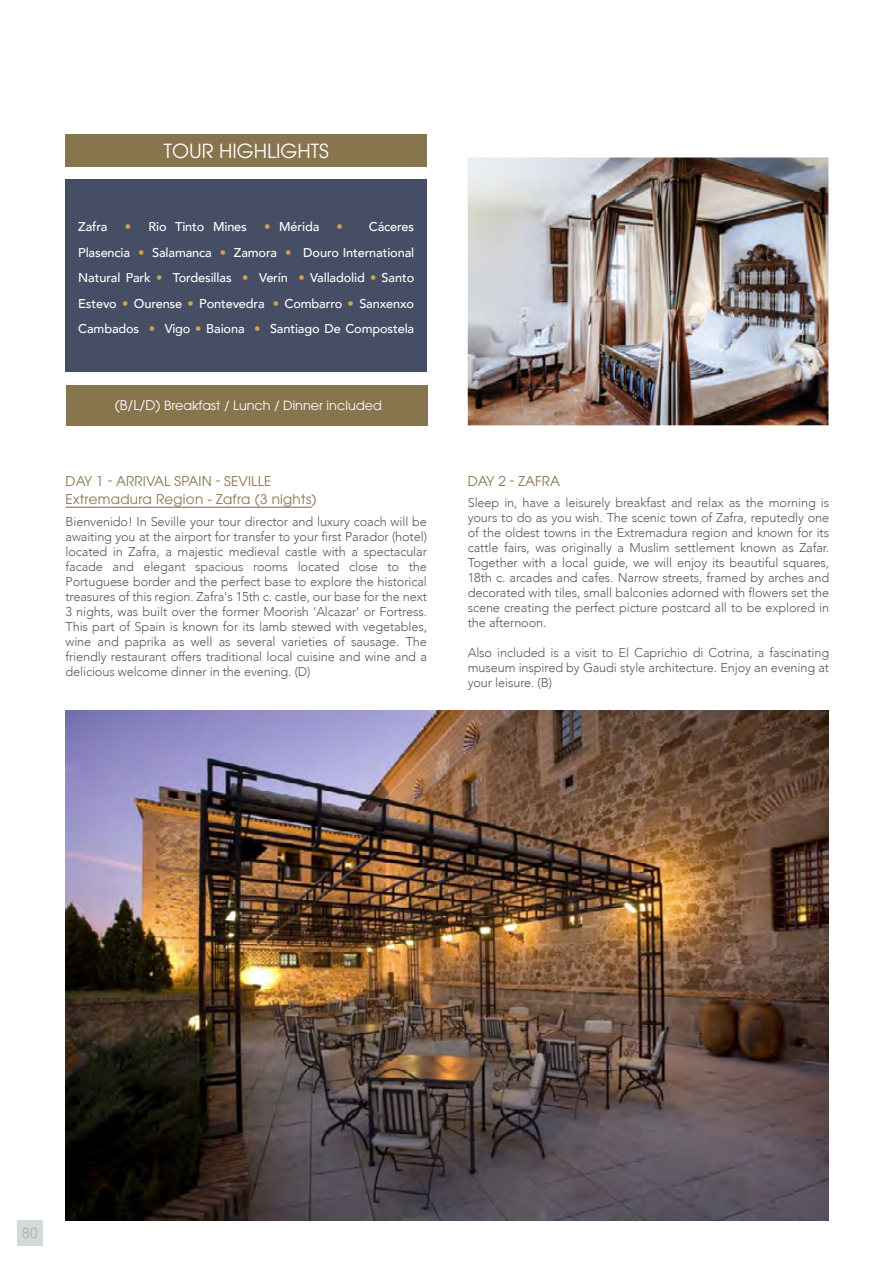
<style>
.page{position:relative;width:893px;height:1263px;background:#fff}
.page>*{position:absolute;margin:0;border:0;box-sizing:border-box;transform-origin:0 0}
.t1{font:19.5px "ITC Avant Garde Pro";color:#fff}
.t2{font:14.4px "Avenir";color:#b9ad95}
.t3{font:13.5px/18.6px "ITC Avant Garde Pro";letter-spacing:.01em;color:#87754e}
.t4{font:300 12.75px/15px "Avenir";letter-spacing:-.01em;color:#58595b;text-align:justify}
.t5{font:500 12.75px/25.5px "Avenir";letter-spacing:-.01em;color:#fff;text-align:justify}
.t6{font:12.75px "ITC Avant Garde Pro";color:#fff}
.s1{color:#d7a050}
.s2{font-size:13.5px}
</style>
<div class="page">
<img style="left:468px;top:157px;width:360px;height:268px">
<div style="left:17px;top:1220px;width:26px;height:26px;background:#d3dade"></div>
<hr style="left:66px;top:507px;width:245px;height:1px;background:#87754e">
<img style="left:66px;top:710px;width:762px;height:510px">
<div style="left:66px;top:180px;width:361px;height:192px;background:#464e66"></div>
<div style="left:66px;top:385px;width:361px;height:40px;background:#87754e"></div>
<div style="left:66px;top:134px;width:361px;height:33px;background:#87754e"></div>
<h1 class="t1" style="left:164px;top:138px;width:167px">TOUR HIGHLIGHTS</h1>
<p class="t5" style="left:78px;top:213px;width:31px">Zafra</p>
<p class="t5" style="left:125px;top:213px;width:124px"><span class="s1">•</span> Rio Tinto Mines</p>
<p class="t5" style="left:264px;top:213px;width:57px"><span class="s1">•</span> Mérida</p>
<p class="t5" style="left:78px;top:213px;width:337px;text-indent:258px"><span class="s1">•</span> Cáceres Plasencia <span class="s1">•</span> Salamanca <span class="s1">•</span> Zamora <span class="s1">•</span> Douro International Natural Park <span class="s1">•</span> Tordesillas <span class="s1">•</span> Verín <span class="s1">•</span> Valladolid <span class="s1">•</span> Santo Estevo <span class="s1">•</span> Ourense <span class="s1">•</span> Pontevedra <span class="s1">•</span> Combarro <span class="s1">•</span> Sanxenxo Cambados <span class="s1">•</span> Vigo <span class="s1">•</span> Baiona <span class="s1">•</span> Santiago De Compostela</p>
<p class="t6" style="left:115px;top:398px;width:269px"><span class="s2">(B/L/D)</span> Breakfast / Lunch / Dinner included</p>
<p class="t3" style="left:66px;top:471px;width:252px">DAY 1 - ARRIVAL SPAIN - SEVILLE<br>Extremadura Region - Zafra (3 nights)</p>
<p class="t4" style="left:66px;top:514px;width:363px">Bienvenido! In Seville your tour director and luxury coach will be awaiting you at the airport for transfer to your first Parador (hotel) located in Zafra, a majestic medieval castle with a spectacular facade and elegant spacious rooms located close to the Portuguese border and the perfect base to explore the historical treasures of this region. Zafra's 15th c. castle, our base for the next 3 nights, was built over the former Moorish 'Alcazar' or Fortress.<br>This part of Spain is known for its lamb stewed with vegetables, wine and paprika as well as several varieties of sausage. The friendly restaurant offers traditional local cuisine and wine and a delicious welcome dinner in the evening. (D)</p>
<p class="t3" style="left:468px;top:472px;width:94px">DAY 2 - ZAFRA</p>
<p class="t4" style="left:468px;top:495px;width:363px">Sleep in, have a leisurely breakfast and relax as the morning is yours to do as you wish. The scenic town of Zafra, reputedly one of the oldest towns in the Extremadura region and known for its cattle fairs, was originally a Muslim settlement known as Zafar.<br>Together with a local guide, we will enjoy its beautiful squares, 18th c. arcades and cafes. Narrow streets, framed by arches and decorated with tiles, small balconies adorned with flowers set the scene creating the perfect picture postcard all to be explored in the afternoon.</p>
<p class="t4" style="left:468px;top:645px;width:363px">Also included is a visit to El Caprichio di Cotrina, a fascinating museum inspired by Gaudi style architecture. Enjoy an evening at your leisure. (B)</p>
<p class="t2" style="left:22px;top:1225px;width:18px">80</p>
</div>
